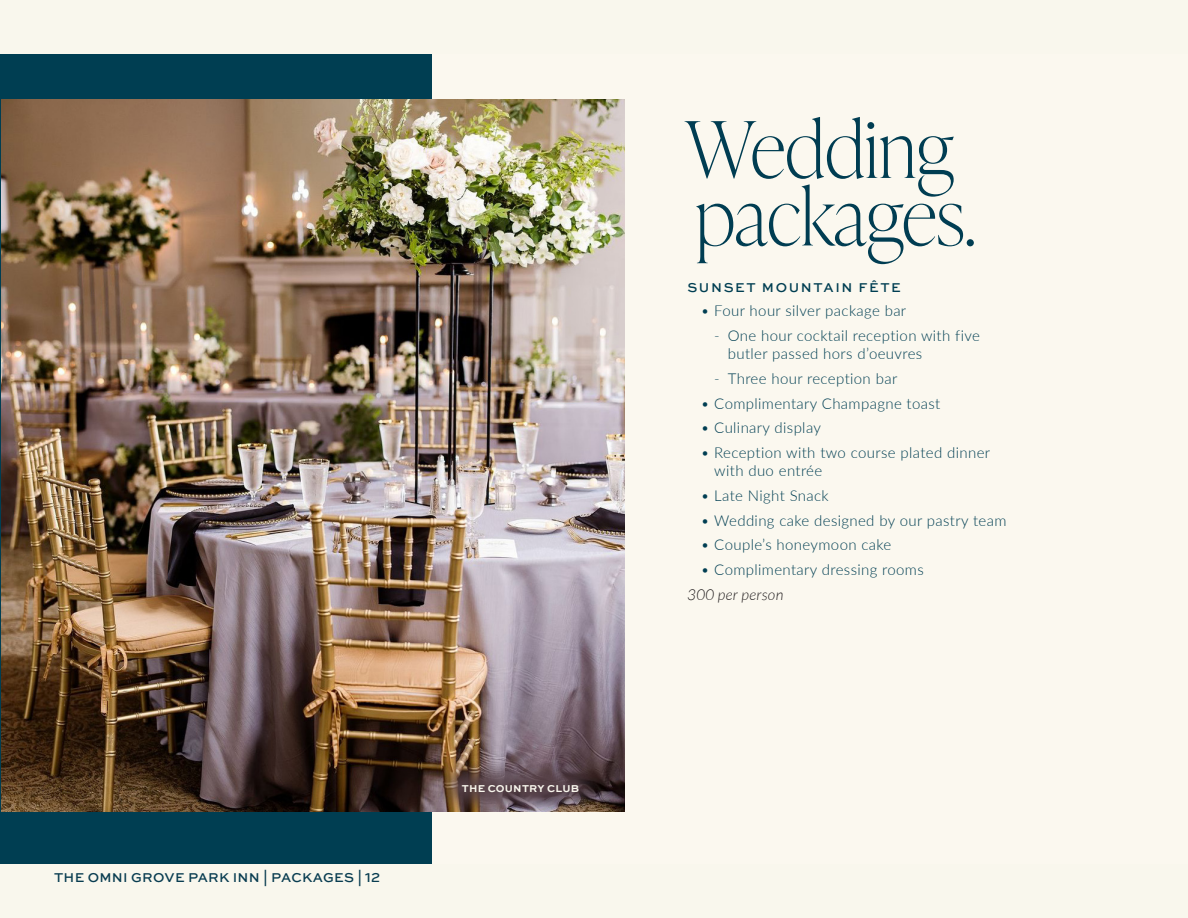
<style>
.page{position:relative;width:1188px;height:918px;background:#f9f7ed}
.page>*{position:absolute;margin:0;border:0;box-sizing:border-box;transform-origin:0 0}
.Headline{font:100 78px/67.5px "Ivy Presto Display";color:#003d52}
.t1{font:300 15px/18px "Lato";letter-spacing:.025em;color:#003e52}
._4_-_Body_copy{font:italic 300 15px "Lato";letter-spacing:.025em;color:#231f20}
.t2{font:500 13.5px "Sweet Sans Pro";letter-spacing:.02em;color:#093d51}
._3_-_Larger_capped_heading{font:500 13.5px "Sweet Sans Pro";letter-spacing:.12em;color:#003e52}
.t3{font:700 10.5px "Sweet Sans Pro";letter-spacing:.02em;color:#f9f7ed}
</style>
<div class="page">
<div style="left:0;top:54px;width:432px;height:810px;background:#003e52"></div>
<img style="left:1px;top:100px;width:624px;height:711px">
<div style="left:387px;top:760px;width:152px;height:51px;background:#fff;opacity:.75"></div>
<div style="left:404px;top:760px;width:151px;height:51px;background:#fff;opacity:.75"></div>
<div style="left:417px;top:760px;width:152px;height:51px;background:#fff;opacity:.75"></div>
<div style="left:480px;top:760px;width:151px;height:51px;background:#fff;opacity:.75"></div>
<p class="t2" style="left:54px;top:868px;width:239px">THE OMNI GROVE PARK INN | PACKAGES</p>
<p class="t2" style="left:357px;top:868px;width:24px">| 12</p>
<p class="t3" style="left:462px;top:780px;width:119px">THE COUNTRY CLUB</p>
<p class="Headline" style="left:686px;top:112px;width:292px">Wedding packages.</p>
<p class="_3_-_Larger_capped_heading" style="left:687px;top:277px;width:215px">SUNSET MOUNTAIN FÊTE</p>
<p class="t1" style="left:701px;top:301px;width:207px">• Four hour silver package bar</p>
<p class="t1" style="left:728px;top:326px;width:254px;text-indent:-14px">- One hour cocktail reception with five butler passed hors d’oeuvres</p>
<p class="t1" style="left:714px;top:369px;width:184px">- Three hour reception bar</p>
<p class="t1" style="left:701px;top:394px;width:241px">• Complimentary Champagne toast</p>
<p class="t1" style="left:701px;top:418px;width:122px">• Culinary display</p>
<p class="t1" style="left:714px;top:443px;width:277px;text-indent:-14px">• Reception with two course plated dinner with duo entrée</p>
<p class="t1" style="left:701px;top:486px;width:129px">• Late Night Snack</p>
<p class="t1" style="left:701px;top:511px;width:307px">• Wedding cake designed by our pastry team</p>
<p class="t1" style="left:701px;top:535px;width:192px">• Couple’s honeymoon cake</p>
<p class="t1" style="left:701px;top:560px;width:225px">• Complimentary dressing rooms</p>
<p class="_4_-_Body_copy" style="left:687px;top:586px;width:98px">300 per person</p>
</div>
